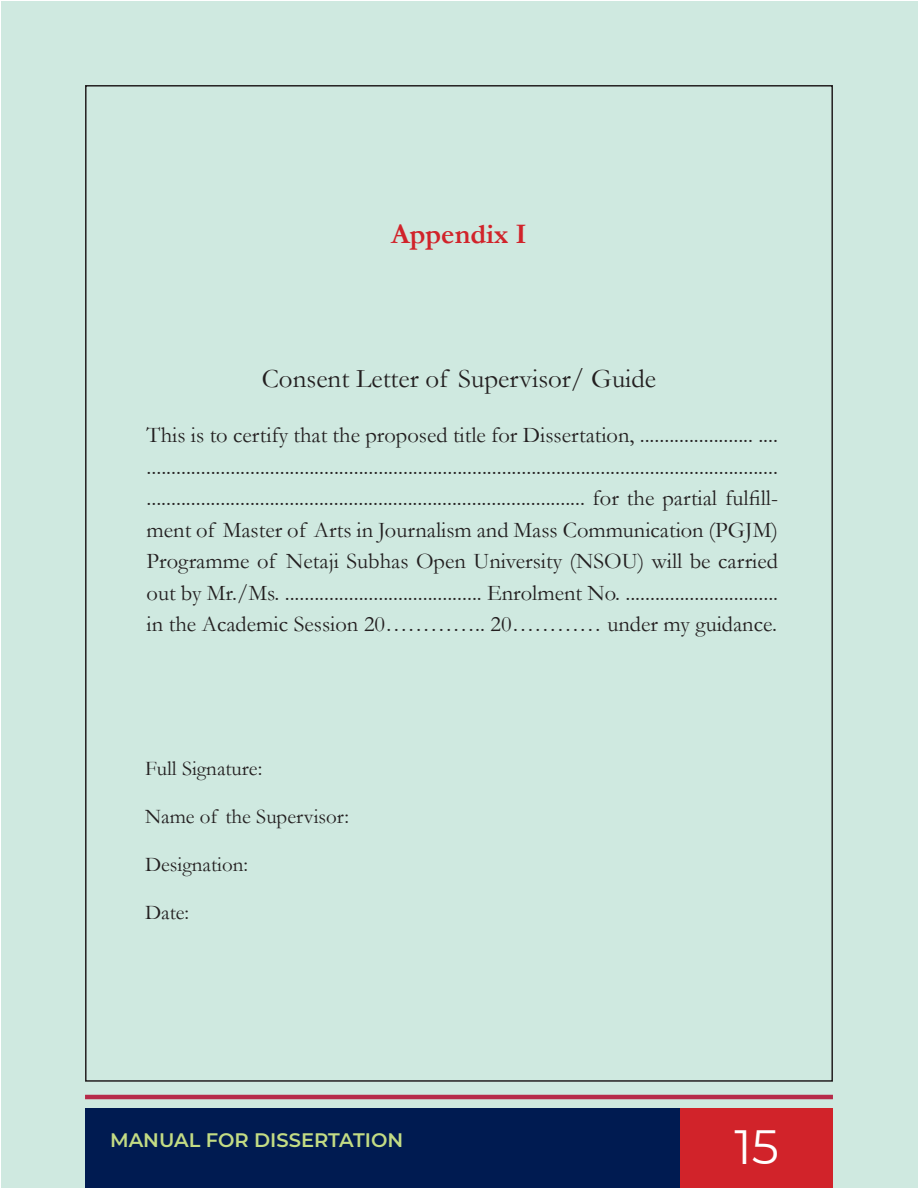
<style>
.page{position:relative;width:918px;height:1188px;background:#fff}
.page>*{position:absolute;margin:0;border:0;box-sizing:border-box;transform-origin:0 0}
.t1{font:48px "Montserrat";color:#fff}
.t2{font:700 28.5px "Garamond";color:#d1232a}
.t3{font:27px "Garamond";color:#231f20}
.t4{font:22.5px/31.5px "Garamond";color:#231f20;text-align:justify}
.t5{font:21px "Garamond";color:#231f20}
.t6{font:600 19.5px "Montserrat";color:#c3dc84}
</style>
<div class="page">
<div style="left:2px;top:2px;width:916px;height:1186px;background:#cfe9e0"></div>
<div style="left:85px;top:1108px;width:595px;height:80px;background:#001b51"></div>
<hr style="left:85px;top:1095px;width:748px;height:4px;background:#b62b49">
<div style="left:680px;top:1108px;width:153px;height:80px;background:#d1232a"></div>
<p class="t2" style="left:391px;top:214px;width:137px">Appendix I</p>
<p class="t3" style="left:262px;top:360px;width:396px">Consent Letter of Supervisor/ Guide</p>
<p class="t4" style="left:147px;top:419px;width:633px">This is to certify that the proposed title for Dissertation, ....................... .... ................................................................................................................................ ......................................................................................... for the partial fulfill&shy;ment of Master of Arts in Journalism and Mass Communication (PGJM)<br>Programme of Netaji Subhas Open University (NSOU) will be carried out by Mr./Ms. ........................................ Enrolment No. ............................... in the Academic Session 20………….. 20………… under my guidance.</p>
<p class="t5" style="left:145px;top:755px;width:119px">Full Signature:</p>
<p class="t5" style="left:145px;top:803px;width:206px">Name of the Supervisor:</p>
<p class="t5" style="left:145px;top:851px;width:105px">Designation:</p>
<p class="t5" style="left:145px;top:899px;width:46px">Date:</p>
<p class="t6" style="left:110px;top:1126px;width:295px">MANUAL FOR DISSERTATION</p>
<h1 class="t1" style="left:734px;top:1114px;width:46px">15</h1>
</div>
